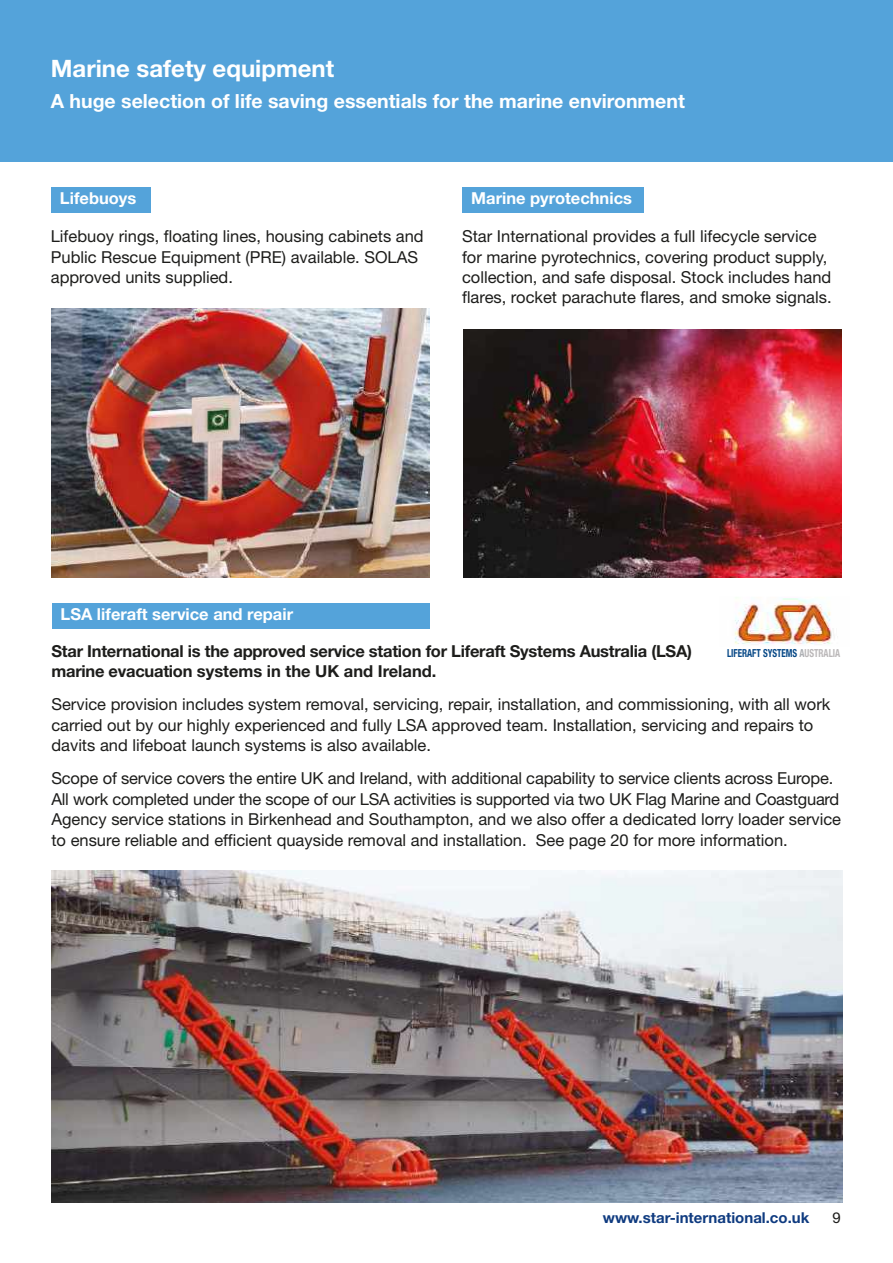
<style>
.page{position:relative;width:893px;height:1263px;background:#fff}
.page>*{position:absolute;margin:0;border:0;box-sizing:border-box;transform-origin:0 0}
.t1{font:700 24px "Helvetica Neue LT Std";color:#fff}
.t2{font:700 19.5px "Helvetica Neue LT Std";color:#fff}
.t3{font:16.5px/20.4px "Helvetica Neue LT Std";color:#1d1d1b}
.t4{font:700 16.5px/20.4px "Helvetica Neue LT Std";letter-spacing:-.015em;color:#1d1d1b}
.t5{font:700 16.5px "Helvetica Neue LT Std";color:#fff}
.t6{font:700 15px "Helvetica Neue LT Std";color:#0f3b80}
.t7{font:15px "Helvetica Neue LT Std";color:#1d1d1b}
.t8{font:700 condensed 11.1px "Helvetica Neue LT Std";color:#074886;scale:.82 1}
.s1{color:#acaeb2}
.s2{color:#bab7b8}
</style>
<div class="page">
<div style="left:0;top:0;width:893px;height:162px;background:#54a3da"></div>
<img style="left:51px;top:308px;width:378px;height:270px">
<div style="left:51px;top:187px;width:100px;height:26px;background:#54a3da"></div>
<img style="left:51px;top:871px;width:791px;height:331px">
<img style="left:463px;top:330px;width:379px;height:248px">
<div style="left:462px;top:187px;width:181px;height:26px;background:#54a3da"></div>
<div style="left:52px;top:603px;width:377px;height:25px;background:#54a3da"></div>
<img style="left:734px;top:597px;width:98px;height:48px">
<h1 class="t1" style="left:51px;top:60px;width:285px">Marine safety equipment</h1>
<p class="t2" style="left:51px;top:95px;width:635px">A huge selection of life saving essentials for the marine environment</p>
<p class="t5" style="left:60px;top:193px;width:78px">Lifebuoys</p>
<p class="t3" style="left:51px;top:228px;width:374px">Lifebuoy rings, floating lines, housing cabinets and<br>Public Rescue Equipment (PRE) available. SOLAS approved units supplied.</p>
<p class="t5" style="left:471px;top:193px;width:162px">Marine pyrotechnics</p>
<p class="t3" style="left:462px;top:228px;width:371px">Star International provides a full lifecycle service for marine pyrotechnics, covering product supply, collection, and safe disposal. Stock includes hand flares, rocket parachute flares, and smoke signals.</p>
<p class="t5" style="left:61px;top:608px;width:234px">LSA liferaft service and repair</p>
<p class="t4" style="left:51px;top:642px;width:642px">Star International is the approved service station for Liferaft Systems Australia (LSA) marine evacuation systems in the UK and Ireland.</p>
<p class="t3" style="left:51px;top:696px;width:780px">Service provision includes system removal, servicing, repair, installation, and commissioning, with all work carried out by our highly experienced and fully LSA approved team. Installation, servicing and repairs to davits and lifeboat launch systems is also available.</p>
<p class="t3" style="left:51px;top:770px;width:791px">Scope of service covers the entire UK and Ireland, with additional capability to service clients across Europe.<br>All work completed under the scope of our LSA activities is supported via two UK Flag Marine and Coastguard Agency service stations in Birkenhead and Southampton, and we also offer a dedicated lorry loader service to ensure reliable and efficient quayside removal and installation. See page 20 for more information.</p>
<p class="t8" style="left:727px;top:647px;width:140px">LIFERAFT SYSTEMS <span class="s1">A</span><span class="s2">USTRALIA</span></p>
<p class="t6" style="left:603px;top:1212px;width:208px">www.star-international.co.uk</p>
<p class="t7" style="left:832px;top:1212px;width:10px">9</p>
</div>
